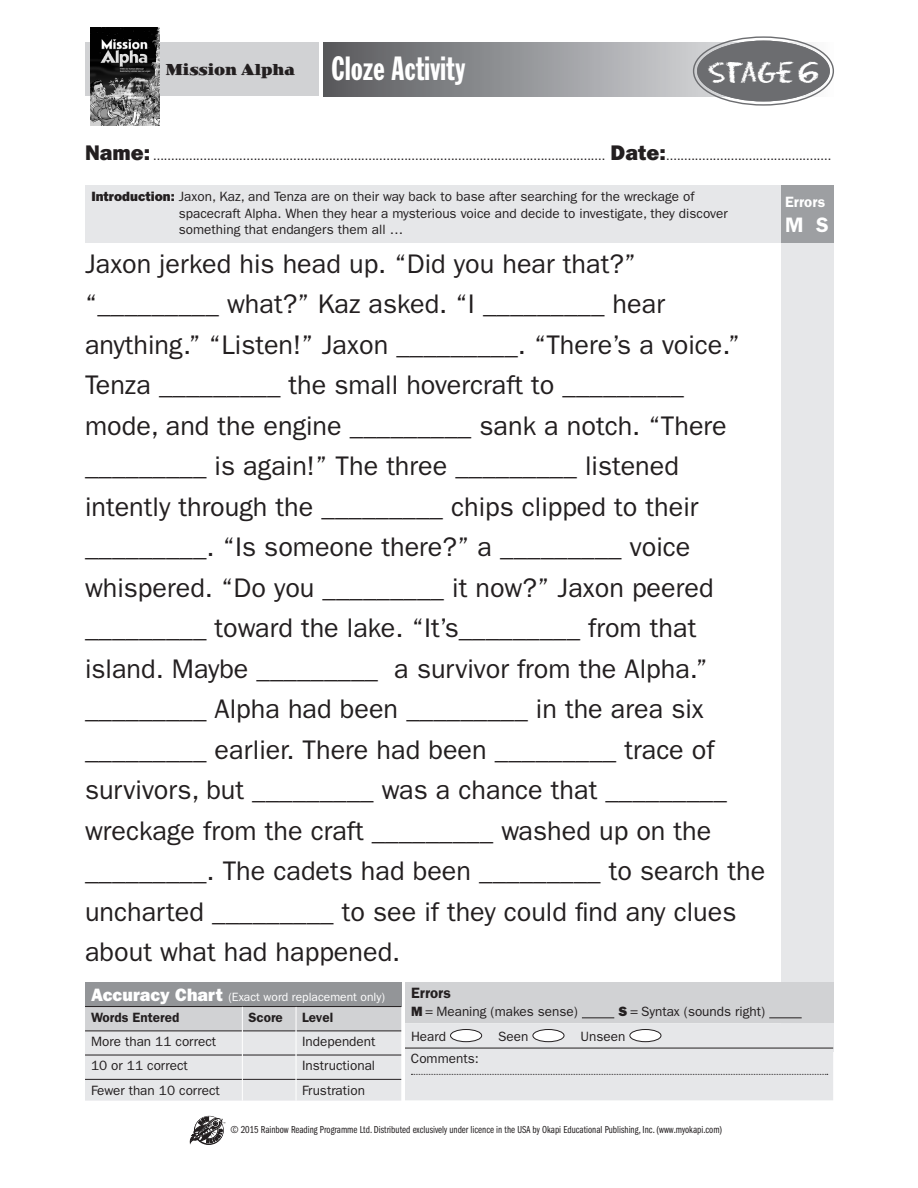
<style>
.page{position:relative;width:918px;height:1188px;background:#fff}
.page>*{position:absolute;margin:0;border:0;box-sizing:border-box;transform-origin:0 0}
.Sheet_title{font:33px "Franklin Gothic Std Extra Cond";letter-spacing:.005em;color:#fff}
.Activity_text{font:27px/40.5px "ITC Franklin Gothic Std";color:#231f20}
.t1{font:26.7px "Eraser";letter-spacing:-.03em;color:#fff}
.t2{font:600 21px "ITC Franklin Gothic Std";color:#fff}
.t3{font:900 16.5px "Jimbo Std";color:#231f20;scale:.88 1}
.t4{font:600 15px "ITC Franklin Gothic Std";color:#fff}
.t5{font:600 15px "ITC Franklin Gothic Std";color:#231f20}
.Intro_text{font:13.5px/16.5px "ITC Franklin Gothic Std";color:#231f20}
.t6{font:600 13.5px "ITC Franklin Gothic Std";color:#231f20}
.t7{font:12px "Franklin Gothic IT Cby BT";color:#231f20}
.t8{font:12px "ITC Franklin Gothic Std";color:#fff}
.t9{font:10.5px "ITC Franklin Gothic Std Bk Cp";color:#231f20}
.s1{font-weight:800;font-size:21px}
.s2{font-family:"ITC Franklin Gothic Std Hvy"}
.s3{font-family:"ITC Franklin Gothic Std Hvy";font-size:18px}
</style>
<div class="page">
<div style="left:85px;top:43px;width:234px;height:53px;background:#d1d2d4"></div>
<img style="left:90px;top:27px;width:70px;height:99px">
<svg style="left:189px;top:1117px;width:36px;height:28px"></svg>
<div style="left:85px;top:186px;width:696px;height:57px;background:#e6e7e9"></div>
<div style="left:85px;top:982px;width:316px;height:25px;background:#939598"></div>
<hr style="left:85px;top:1006px;width:157px;height:1px;background:#231f20">
<hr style="left:242px;top:1006px;width:54px;height:1px;background:#231f20">
<hr style="left:296px;top:1006px;width:105px;height:1px;background:#231f20">
<div style="left:781px;top:186px;width:52px;height:57px;background:#9d9fa2"></div>
<div style="left:781px;top:243px;width:52px;height:809px;background:#e6e7e9"></div>
<svg style="left:323px;top:43px;width:510px;height:53px;background:#959699"></svg>
<div style="left:697px;top:41px;width:133px;height:60px;background:#6c6d70;border-radius:50%"></div>
<div style="left:697px;top:41px;width:133px;height:60px;border:4px solid #6c6d70;border-radius:50%"></div>
<div style="left:405px;top:982px;width:428px;height:41px;background:#d1d2d4"></div>
<svg style="left:85px;top:1007px;width:748px;height:94px;background:#dcdddf"></svg>
<p class="t3" style="left:166px;top:60px;width:148px">Mission Alpha</p>
<p class="Sheet_title" style="left:332px;top:51px;width:135px">Cloze Activity</p>
<p class="t1" style="left:708px;top:57px;width:112px">Stage 6</p>
<p class="t7" style="left:85px;top:148px;width:748px"><span class="s1">Name:</span> .............................................................................................................................. <span class="s1">Date:</span>..............................................</p>
<p class="Intro_text" style="left:179px;top:189px;width:550px;text-indent:-87px"><span class="s2">Introduction:</span> Jaxon, Kaz, and Tenza are on their way back to base after searching for the wreckage of spacecraft Alpha. When they hear a mysterious voice and decide to investigate, they discover something that endangers them all …</p>
<p class="t4" style="left:785px;top:193px;width:42px">Errors</p>
<p class="t2" style="left:785px;top:213px;width:45px">M S</p>
<p class="Activity_text" style="left:85px;top:244px;width:682px">Jaxon jerked his head up. “Did you hear that?” “_________ what?” Kaz asked. “I _________ hear anything.” “Listen!” Jaxon _________. “There’s a voice.” Tenza _________ the small hovercraft to _________<br>mode, and the engine _________ sank a notch. “There _________ is again!” The three _________ listened intently through the _________ chips clipped to their _________. “Is someone there?” a _________ voice whispered. “Do you _________ it now?” Jaxon peered _________ toward the lake. “It’s_________ from that island. Maybe _________ a survivor from the Alpha.” _________ Alpha had been _________ in the area six _________ earlier. There had been _________ trace of survivors, but _________ was a chance that _________ wreckage from the craft _________ washed up on the _________. The cadets had been _________ to search the uncharted _________ to see if they could find any clues about what had happened.</p>
<p class="t8" style="left:91px;top:990px;width:296px"><span class="s3">Accuracy Chart</span> (Exact word replacement only)</p>
<p class="t6" style="left:91px;top:1009px;width:90px">Words Entered</p>
<p class="t6" style="left:248px;top:1009px;width:36px">Score</p>
<p class="t6" style="left:302px;top:1009px;width:33px">Level</p>
<p class="Intro_text" style="left:91px;top:1033px;width:127px">More than 11 correct</p>
<p class="Intro_text" style="left:302px;top:1033px;width:75px">Independent</p>
<p class="Intro_text" style="left:91px;top:1058px;width:98px">10 or 11 correct</p>
<p class="Intro_text" style="left:302px;top:1058px;width:75px">Instructional</p>
<p class="Intro_text" style="left:91px;top:1082px;width:130px">Fewer than 10 correct</p>
<p class="Intro_text" style="left:302px;top:1082px;width:65px">Frustration</p>
<p class="t5" style="left:411px;top:984px;width:42px">Errors</p>
<p class="Intro_text" style="left:411px;top:1004px;width:168px"><span class="s2">M</span> = Meaning (makes sense)</p>
<p class="Intro_text" style="left:618px;top:1004px;width:148px"><span class="s2">S</span> = Syntax (sounds right)</p>
<p class="Intro_text" style="left:411px;top:1028px;width:37px">Heard</p>
<p class="Intro_text" style="left:498px;top:1028px;width:32px">Seen</p>
<p class="Intro_text" style="left:581px;top:1028px;width:46px">Unseen</p>
<p class="Intro_text" style="left:411px;top:1051px;width:69px">Comments:</p>
<p class="t9" style="left:230px;top:1124px;width:493px">© 2015 Rainbow Reading Programme Ltd. Distributed exclusively under licence in the USA by Okapi Educational Publishing, Inc. (www.myokapi.com)</p>
</div>
